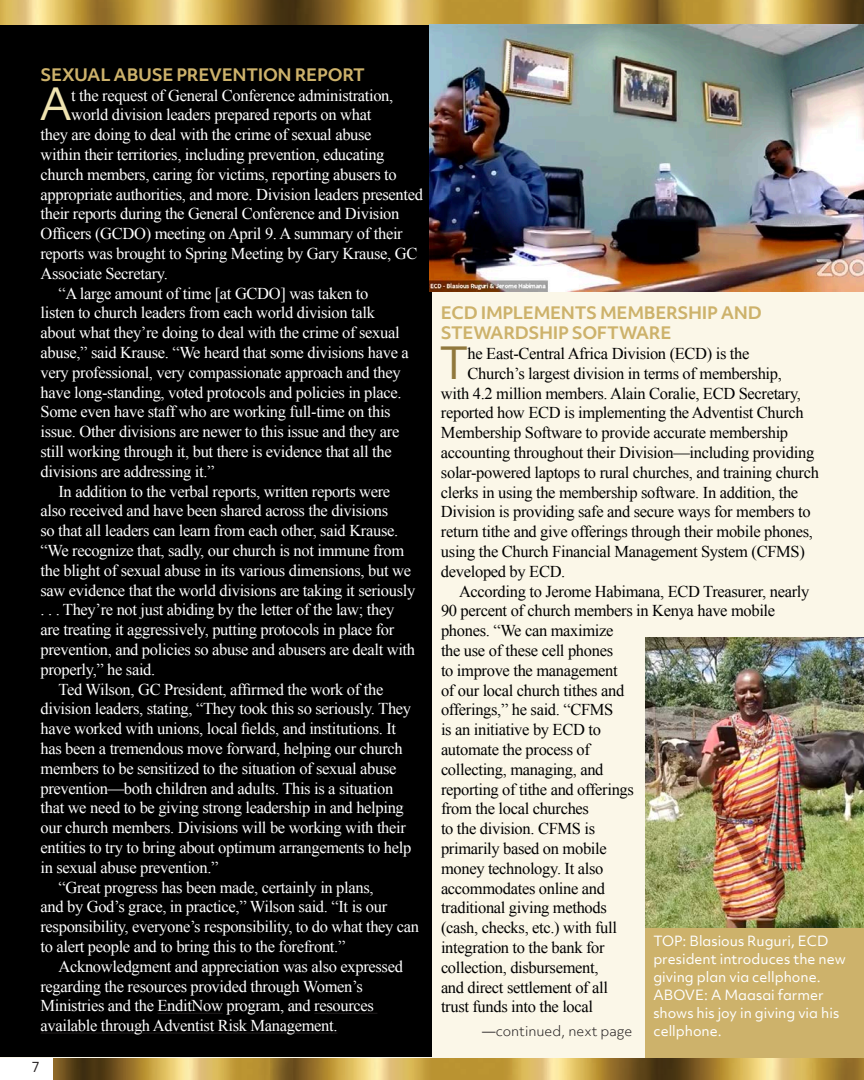
<style>
.page{position:relative;width:864px;height:1080px;background:#fff}
.page>*{position:absolute;margin:0;border:0;box-sizing:border-box;transform-origin:0 0}
.t1{font:42.6px "Objektiv Mk 2";color:#f0e4b1}
.t2{font:42.6px "Objektiv Mk 2";color:#90783c}
.t3{font:16.5px/19.8px "Times New Roman";letter-spacing:-.02em;color:#fff}
.t4{font:16.5px/19.8px "Times New Roman";letter-spacing:-.02em;color:#000}
.t5{font:700 16.5px/19.8px "Objektiv Mk 2";letter-spacing:-.02em;color:#cdb26b}
.t6{font:13.5px/18px "Objektiv Mk 2";color:#fff}
.t7{font:300 13.5px "Objektiv Mk 3";color:#231f20}
.t8{font:13.5px "Objektiv Mk 3";color:#231f20}
</style>
<div class="page">
<img style="left:53px;top:1058px;width:811px;height:22px">
<div style="left:0;top:0;width:864px;height:1058px;background:#fbf7e8"></div>
<div style="left:0;top:9px;width:432px;height:1048px;background:#000"></div>
<hr style="left:158px;top:1013px;width:65px;height:1px;background:#231f20">
<hr style="left:314px;top:1013px;width:63px;height:1px;background:#231f20">
<hr style="left:40px;top:1033px;width:297px;height:1px;background:#231f20">
<img style="left:0;top:0;width:864px;height:24px">
<img style="left:430px;top:24px;width:434px;height:268px">
<div style="left:646px;top:904px;width:218px;height:153px;background:#cdb26b"></div>
<img style="left:646px;top:637px;width:218px;height:290px">
<p class="t5" style="left:40px;top:64px;width:326px">SEXUAL ABUSE PREVENTION REPORT</p>
<p class="t1" style="left:39px;top:75px;width:34px">A</p>
<p class="t3" style="left:71px;top:85px;width:324px">t the request of General Conference administration,</p>
<p class="t3" style="left:71px;top:105px;width:302px">world division leaders prepared reports on what</p>
<p class="t3" style="left:40px;top:125px;width:333px">they are doing to deal with the crime of sexual abuse</p>
<p class="t3" style="left:40px;top:144px;width:346px">within their territories, including prevention, educating</p>
<p class="t3" style="left:40px;top:164px;width:358px">church members, caring for victims, reporting abusers to</p>
<p class="t3" style="left:40px;top:184px;width:384px">appropriate authorities, and more. Division leaders presented</p>
<p class="t3" style="left:40px;top:204px;width:360px">their reports during the General Conference and Division</p>
<p class="t3" style="left:40px;top:224px;width:364px">Officers (GCDO) meeting on April 9. A summary of their</p>
<p class="t3" style="left:40px;top:243px;width:378px">reports was brought to Spring Meeting by Gary Krause, GC</p>
<p class="t3" style="left:40px;top:263px;width:129px">Associate Secretary.</p>
<p class="t3" style="left:40px;top:283px;width:370px;text-indent:18px">“A large amount of time [at GCDO] was taken to<br>listen to church leaders from each world division talk about what they’re doing to deal with the crime of sexual abuse,” said Krause. “We heard that some divisions have a very professional, very compassionate approach and they have long-standing, voted protocols and policies in place.<br>Some even have staff who are working full-time on this issue. Other divisions are newer to this issue and they are still working through it, but there is evidence that all the divisions are addressing it.”</p>
<p class="t3" style="left:40px;top:481px;width:376px;text-indent:18px">In addition to the verbal reports, written reports were also received and have been shared across the divisions<br>so that all leaders can learn from each other, said Krause. “We recognize that, sadly, our church is not immune from the blight of sexual abuse in its various dimensions, but we saw evidence that the world divisions are taking it seriously . . . They’re not just abiding by the letter of the law; they are treating it aggressively, putting protocols in place for prevention, and policies so abuse and abusers are dealt with properly,” he said.</p>
<p class="t3" style="left:40px;top:679px;width:372px;text-indent:18px">Ted Wilson, GC President, affirmed the work of the division leaders, stating, “They took this so seriously. They have worked with unions, local fields, and institutions. It has been a tremendous move forward, helping our church members to be sensitized to the situation of sexual abuse prevention—both children and adults. This is a situation that we need to be giving strong leadership in and helping our church members. Divisions will be working with their entities to try to bring about optimum arrangements to help in sexual abuse prevention.”</p>
<p class="t3" style="left:40px;top:877px;width:380px;text-indent:18px">“Great progress has been made, certainly in plans,<br>and by God’s grace, in practice,” Wilson said. “It is our responsibility, everyone’s responsibility, to do what they can to alert people and to bring this to the forefront.”</p>
<p class="t3" style="left:40px;top:956px;width:364px;text-indent:18px">Acknowledgment and appreciation was also expressed regarding the resources provided through Women’s Ministries and the EnditNow program, and resources available through Adventist Risk Management.</p>
<p class="t8" style="left:32px;top:1057px;width:10px">7</p>
<p class="t5" style="left:441px;top:303px;width:322px">ECD IMPLEMENTS MEMBERSHIP AND<br>STEWARDSHIP SOFTWARE</p>
<p class="t2" style="left:440px;top:333px;width:30px">T</p>
<p class="t4" style="left:468px;top:343px;width:283px">he East-Central Africa Division (ECD) is the</p>
<p class="t4" style="left:468px;top:363px;width:316px">Church’s largest division in terms of membership,</p>
<p class="t4" style="left:441px;top:383px;width:362px">with 4.2 million members. Alain Coralie, ECD Secretary,</p>
<p class="t4" style="left:441px;top:403px;width:364px">reported how ECD is implementing the Adventist Church</p>
<p class="t4" style="left:441px;top:422px;width:349px">Membership Software to provide accurate membership</p>
<p class="t4" style="left:441px;top:442px;width:375px">accounting throughout their Division—including providing</p>
<p class="t4" style="left:441px;top:462px;width:379px">solar-powered laptops to rural churches, and training church</p>
<p class="t4" style="left:441px;top:482px;width:359px">clerks in using the membership software. In addition, the</p>
<p class="t4" style="left:441px;top:502px;width:371px">Division is providing safe and secure ways for members to</p>
<p class="t4" style="left:441px;top:521px;width:374px">return tithe and give offerings through their mobile phones,</p>
<p class="t4" style="left:441px;top:541px;width:365px">using the Church Financial Management System (CFMS)</p>
<p class="t4" style="left:441px;top:561px;width:126px">developed by ECD.</p>
<p class="t4" style="left:441px;top:581px;width:370px;text-indent:18px">According to Jerome Habimana, ECD Treasurer, nearly<br>90 percent of church members in Kenya have mobile phones. “We can maximize<br>the use of these cell phones<br>to improve the management<br>of our local church tithes and<br>offerings,” he said. “CFMS<br>is an initiative by ECD to<br>automate the process of<br>collecting, managing, and<br>reporting of tithe and offerings<br>from the local churches<br>to the division. CFMS is<br>primarily based on mobile<br>money technology. It also<br>accommodates online and<br>traditional giving methods<br>(cash, checks, etc.) with full<br>integration to the bank for<br>collection, disbursement,<br>and direct settlement of all<br>trust funds into the local</p>
<p class="t6" style="left:653px;top:932px;width:194px">TOP: Blasious Ruguri, ECD president introduces the new giving plan via cellphone.<br>ABOVE: A Maasai farmer shows his joy in giving via his</p>
<p class="t7" style="left:482px;top:1022px;width:152px">—continued, next page</p>
<p class="t6" style="left:653px;top:1022px;width:70px">cellphone.</p>
</div>
